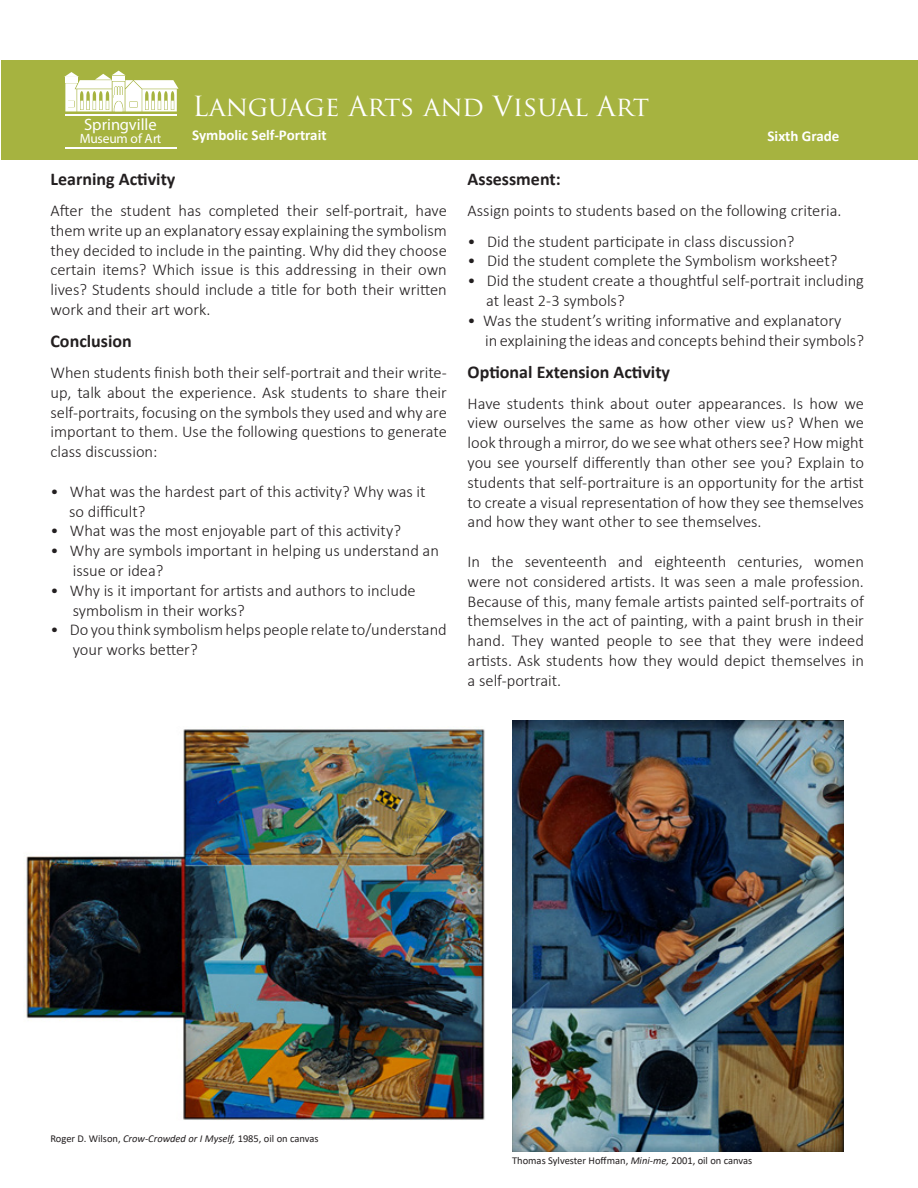
<style>
.page{position:relative;width:918px;height:1188px;background:#fff}
.page>*{position:absolute;margin:0;border:0;box-sizing:border-box;transform-origin:0 0}
.t1{font:27px "Trajan Pro";color:#fff}
.t2{font:700 18px "Calibri";color:#231f20}
.t3{font:300 16.5px/19.8px "Calibri";color:#231f20;text-align:justify}
.t4{font:16.5px "Myriad Pro";color:#fff}
.t5{font:700 15px "Calibri";color:#fff}
.t6{font:13.5px "Myriad Pro";color:#fff}
.t7{font:10.5px "Calibri";color:#231f20}
.s1{font-style:italic}
</style>
<div class="page">
<div style="left:2px;top:61px;width:916px;height:99px;background:#a6b340"></div>
<img style="left:26px;top:729px;width:459px;height:391px">
<img style="left:512px;top:721px;width:332px;height:431px">
<hr style="left:65px;top:114px;width:112px;height:2px;background:#fff">
<svg style="left:64px;top:71px;width:115px;height:40px"></svg>
<hr style="left:65px;top:147px;width:112px;height:2px;background:#fff">
<p class="t4" style="left:84px;top:114px;width:74px">Springville</p>
<p class="t6" style="left:80px;top:130px;width:83px">Museum of Art</p>
<p class="t1" style="left:192px;top:89px;width:458px">Language Arts and Visual Art</p>
<p class="t5" style="left:192px;top:125px;width:136px">Symbolic Self-Portrait</p>
<p class="t5" style="left:768px;top:125px;width:73px">Sixth Grade</p>
<p class="t2" style="left:50px;top:167px;width:126px">Learning Activity</p>
<p class="t3" style="left:50px;top:200px;width:398px">After the student has completed their self-portrait, have them write up an explanatory essay explaining the symbolism they decided to include in the painting. Why did they choose certain items? Which issue is this addressing in their own lives? Students should include a title for both their written work and their art work.</p>
<p class="t2" style="left:50px;top:329px;width:83px">Conclusion</p>
<p class="t3" style="left:50px;top:362px;width:398px">When students finish both their self-portrait and their write&shy;up, talk about the experience. Ask students to share their self-portraits, focusing on the symbols they used and why are important to them. Use the following questions to generate class discussion:</p>
<p class="t3" style="left:50px;top:481px;width:377px">• What was the hardest part of this activity? Why was it</p>
<p class="t3" style="left:69px;top:501px;width:78px">so difficult?</p>
<p class="t3" style="left:50px;top:521px;width:352px">• What was the most enjoyable part of this activity?</p>
<p class="t3" style="left:50px;top:541px;width:390px">• Why are symbols important in helping us understand an</p>
<p class="t3" style="left:73px;top:560px;width:92px">issue or idea?</p>
<p class="t3" style="left:50px;top:580px;width:367px">• Why is it important for artists and authors to include</p>
<p class="t3" style="left:73px;top:600px;width:173px">symbolism in their works?</p>
<p class="t3" style="left:50px;top:620px;width:398px">• Do you think symbolism helps people relate to/understand</p>
<p class="t3" style="left:73px;top:640px;width:126px">your works better?</p>
<p class="t2" style="left:468px;top:167px;width:95px">Assessment:</p>
<p class="t3" style="left:468px;top:200px;width:375px">Assign points to students based on the following criteria.</p>
<p class="t3" style="left:468px;top:231px;width:328px">• Did the student participate in class discussion?</p>
<p class="t3" style="left:468px;top:251px;width:371px">• Did the student complete the Symbolism worksheet?</p>
<p class="t3" style="left:468px;top:271px;width:398px">• Did the student create a thoughtful self-portrait including</p>
<p class="t3" style="left:486px;top:290px;width:140px">at least 2-3 symbols?</p>
<p class="t3" style="left:468px;top:310px;width:375px">• Was the student’s writing informative and explanatory</p>
<p class="t3" style="left:485px;top:330px;width:380px">in explaining the ideas and concepts behind their symbols?</p>
<p class="t2" style="left:468px;top:359px;width:204px">Optional Extension Activity</p>
<p class="t3" style="left:468px;top:393px;width:398px">Have students think about outer appearances. Is how we view ourselves the same as how other view us? When we look through a mirror, do we see what others see? How might you see yourself differently than other see you? Explain to students that self-portraiture is an opportunity for the artist to create a visual representation of how they see themselves and how they want other to see themselves.</p>
<p class="t3" style="left:468px;top:551px;width:398px">In the seventeenth and eighteenth centuries, women were not considered artists. It was seen a male profession.<br>Because of this, many female artists painted self-portraits of themselves in the act of painting, with a paint brush in their hand. They wanted people to see that they were indeed artists. Ask students how they would depict themselves in a self-portrait.</p>
<p class="t7" style="left:50px;top:1131px;width:270px">Roger D. Wilson, <span class="s1">Crow-Crowded or I Myself,</span> 1985, oil on canvas</p>
<p class="t7" style="left:512px;top:1154px;width:242px">Thomas Sylvester Hoffman, <span class="s1">Mini-me,</span> 2001, oil on canvas</p>
</div>
